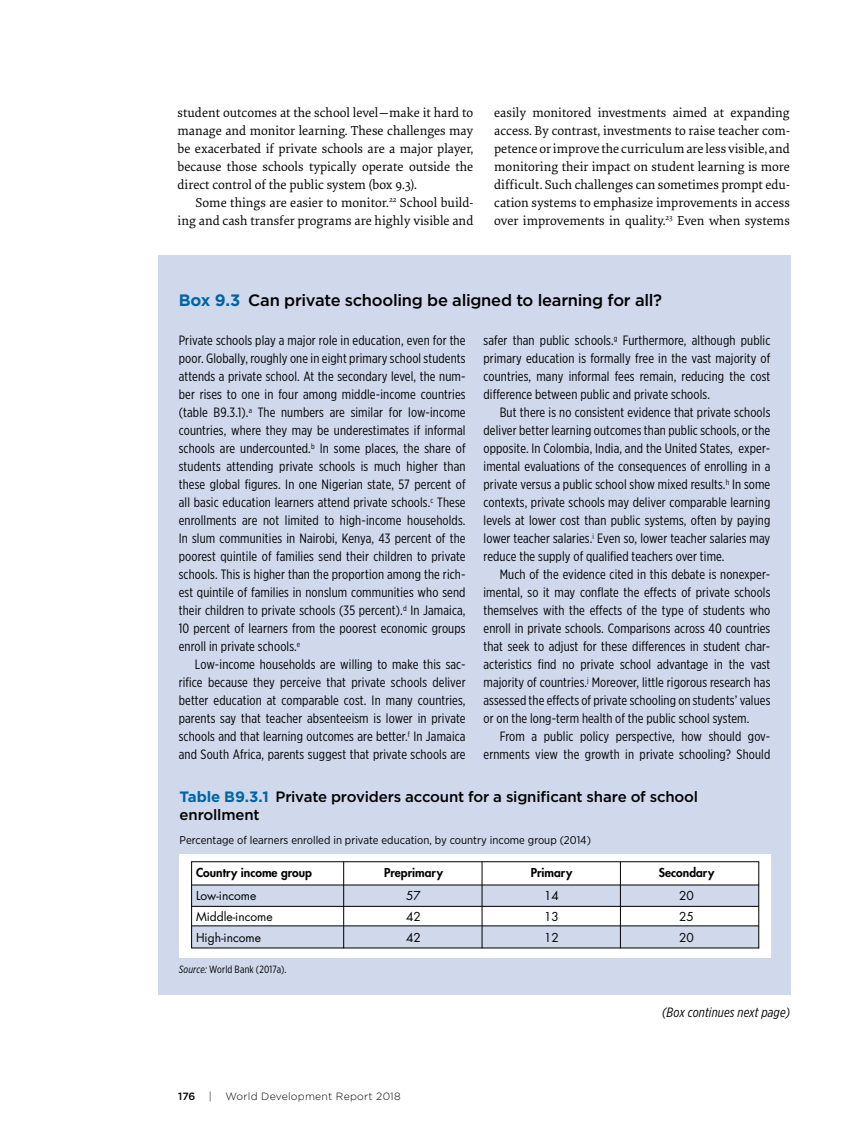
<style>
.page{position:relative;width:864px;height:1134px;background:#fff}
.page>*{position:absolute;margin:0;border:0;box-sizing:border-box;transform-origin:0 0}
.t1{font:500 16.5px "Gotham";letter-spacing:-.015em;color:#000}
.t2{font:500 15px/18px "Gotham";letter-spacing:-.015em;color:#000}
.t3{font:13.5px/18px "Gotham X Narrow";letter-spacing:.01em;color:#000;text-align:justify}
.t4{font:13.5px/18px "Elena Basic";color:#000;text-align:justify}
.t5{font:italic 13.5px "Gotham X Narrow";letter-spacing:.01em;color:#000}
.t6{font:12px "Futura";color:#000}
.t7{font:800 12px "Futura";color:#000}
.t8{font:11.25px "Gotham Narrow";color:#000}
.t9{font:300 10.5px "Gotham";letter-spacing:.02em;color:#000}
.t10{font:10.5px "Gotham X Narrow";letter-spacing:.02em;color:#000}
.t11{font:500 10.5px "Gotham";color:#000}
.s1{font-weight:700;color:#0064a4}
.s2{font-style:italic}
</style>
<div class="page">
<div style="left:159px;top:255px;width:632px;height:739px;background:#cfd9eb"></div>
<div style="left:180px;top:854px;width:591px;height:103px;background:#fff"></div>
<div style="left:192px;top:926px;width:567px;height:22px;background:#cfd9eb"></div>
<div style="left:192px;top:885px;width:567px;height:22px;background:#cfd9eb"></div>
<hr style="left:192px;top:861px;width:567px;height:1px;background:#000">
<hr style="left:192px;top:885px;width:567px;height:1px;background:#000">
<hr style="left:192px;top:948px;width:567px;height:1px;background:#000">
<hr style="left:343px;top:862px;width:1px;height:86px;background:#000">
<hr style="left:482px;top:862px;width:1px;height:86px;background:#000">
<hr style="left:620px;top:862px;width:1px;height:86px;background:#000">
<hr style="left:758px;top:862px;width:1px;height:86px;background:#000">
<hr style="left:191px;top:861px;width:1px;height:87px;background:#000">
<hr style="left:192px;top:906px;width:567px;height:1px;background:#000">
<hr style="left:192px;top:925px;width:567px;height:1px;background:#000">
<p class="t4" style="left:178px;top:103px;width:297px">student outcomes at the school level—make it hard to manage and monitor learning. These challenges may be exacerbated if private schools are a major player, because those schools typically operate outside the direct control of the public system (box 9.3).</p>
<p class="t4" style="left:178px;top:193px;width:297px;text-align:right">Some things are easier to monitor.<sup>22</sup> School build&shy;ing and cash transfer programs are highly visible and</p>
<p class="t4" style="left:494px;top:103px;width:297px">easily monitored investments aimed at expanding access. By contrast, investments to raise teacher com&shy;petence or improve the curriculum are less visible, and monitoring their impact on student learning is more difficult. Such challenges can sometimes prompt edu&shy;cation systems to emphasize improvements in access over improvements in quality.<sup>23</sup> Even when systems</p>
<p class="t1" style="left:179px;top:291px;width:485px"><span class="s1">Box 9.3</span> Can private schooling be aligned to learning for all?</p>
<p class="t3" style="left:179px;top:331px;width:288px">Private schools play a major role in education, even for the poor. Globally, roughly one in eight primary school students attends a private school. At the secondary level, the num&shy;ber rises to one in four among middle-income countries (table B9.3.1).<sup>a</sup> The numbers are similar for low-income countries, where they may be underestimates if informal schools are undercounted.<sup>b</sup> In some places, the share of students attending private schools is much higher than these global figures. In one Nigerian state, 57 percent of all basic education learners attend private schools.<sup>c</sup> These enrollments are not limited to high-income households.<br>In slum communities in Nairobi, Kenya, 43 percent of the poorest quintile of families send their children to private schools. This is higher than the proportion among the rich&shy;est quintile of families in nonslum communities who send their children to private schools (35 percent).<sup>d</sup> In Jamaica, 10 percent of learners from the poorest economic groups enroll in private schools.<sup>e</sup></p>
<p class="t3" style="left:179px;top:655px;width:288px;text-indent:16px">Low-income households are willing to make this sac&shy;rifice because they perceive that private schools deliver better education at comparable cost. In many countries, parents say that teacher absenteeism is lower in private schools and that learning outcomes are better.<sup>f</sup> In Jamaica and South Africa, parents suggest that private schools are</p>
<p class="t3" style="left:484px;top:331px;width:288px">safer than public schools.<sup>g</sup> Furthermore, although public primary education is formally free in the vast majority of countries, many informal fees remain, reducing the cost difference between public and private schools.</p>
<p class="t3" style="left:484px;top:403px;width:288px;text-indent:16px">But there is no consistent evidence that private schools deliver better learning outcomes than public schools, or the opposite. In Colombia, India, and the United States, exper&shy;imental evaluations of the consequences of enrolling in a private versus a public school show mixed results.<sup>h</sup> In some contexts, private schools may deliver comparable learning levels at lower cost than public systems, often by paying lower teacher salaries.<sup>i</sup> Even so, lower teacher salaries may reduce the supply of qualified teachers over time.</p>
<p class="t3" style="left:484px;top:565px;width:288px;text-indent:16px">Much of the evidence cited in this debate is nonexper&shy;imental, so it may conflate the effects of private schools themselves with the effects of the type of students who enroll in private schools. Comparisons across 40 countries that seek to adjust for these differences in student char&shy;acteristics find no private school advantage in the vast majority of countries.<sup>j</sup> Moreover, little rigorous research has assessed the effects of private schooling on students’ values or on the long-term health of the public school system.</p>
<p class="t3" style="left:484px;top:727px;width:288px;text-align:right">From a public policy perspective, how should gov&shy;ernments view the growth in private schooling? Should</p>
<p class="t2" style="left:180px;top:787px;width:520px"><span class="s1">Table B9.3.1</span> Private providers account for a significant share of school enrollment</p>
<p class="t8" style="left:180px;top:833px;width:413px">Percentage of learners enrolled in private education, by country income group (2014)</p>
<p class="t7" style="left:196px;top:865px;width:117px">Country income group</p>
<p class="t7" style="left:384px;top:865px;width:60px">Preprimary</p>
<p class="t7" style="left:531px;top:865px;width:43px">Primary</p>
<p class="t7" style="left:659px;top:865px;width:57px">Secondary</p>
<p class="t6" style="left:196px;top:888px;width:62px">Low-income</p>
<p class="t6" style="left:406px;top:888px;width:16px">57</p>
<p class="t6" style="left:544px;top:888px;width:16px">14</p>
<p class="t6" style="left:679px;top:888px;width:16px">20</p>
<p class="t6" style="left:196px;top:908px;width:78px">Middle-income</p>
<p class="t6" style="left:406px;top:908px;width:16px">42</p>
<p class="t6" style="left:544px;top:908px;width:16px">13</p>
<p class="t6" style="left:679px;top:908px;width:16px">25</p>
<p class="t6" style="left:196px;top:929px;width:66px">High-income</p>
<p class="t6" style="left:406px;top:929px;width:16px">42</p>
<p class="t6" style="left:544px;top:929px;width:16px">12</p>
<p class="t6" style="left:679px;top:929px;width:16px">20</p>
<p class="t10" style="left:179px;top:963px;width:109px"><span class="s2">Source:</span> World Bank (2017a).</p>
<p class="t11" style="left:178px;top:1091px;width:19px">176</p>
<p class="t9" style="left:209px;top:1090px;width:5px">|</p>
<p class="t9" style="left:226px;top:1090px;width:177px">World Development Report 2018</p>
<p class="t5" style="left:662px;top:1004px;width:129px">(Box continues next page)</p>
</div>
